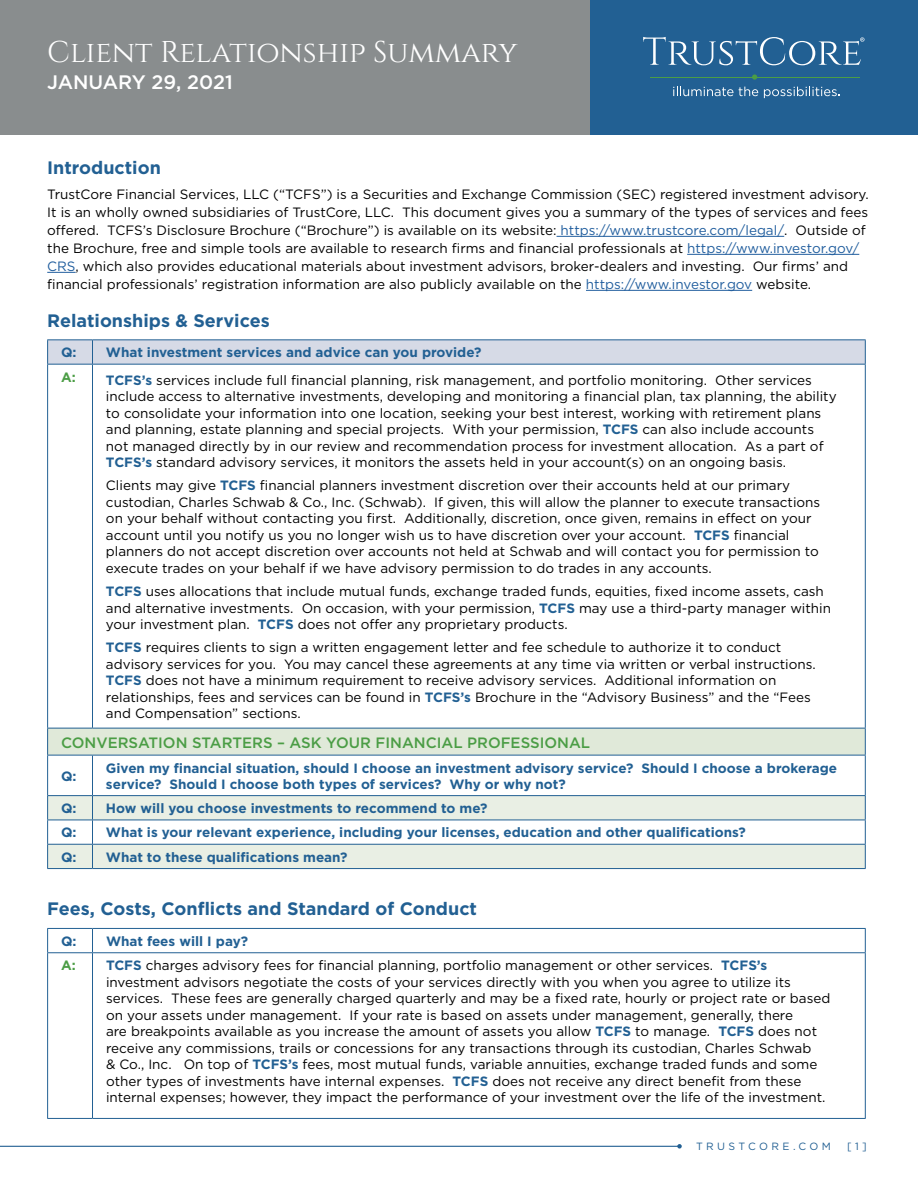
<style>
.page{position:relative;width:918px;height:1188px;background:#fff}
.page>*{position:absolute;margin:0;border:0;box-sizing:border-box;transform-origin:0 0}
.t1{font:30px "Cinzel";color:#fff}
.t2{font:500 19.5px "Gotham";color:#fff}
.t3{font:700 18px "Gotham";color:#226093}
.t4{font:500 15px "Gotham";color:#4b9d45}
.t5{font:13.5px/16.5px "Gotham";color:#000}
.t6{font:700 13.5px/16.5px "Gotham";color:#226093}
.t7{font:700 13.5px "Gotham";color:#4b9d45}
.t8{font:10.5px "Gotham";letter-spacing:.325em;color:#226093}
.s1{color:#215e9e}
.s2{font-weight:700;color:#226093}
</style>
<div class="page">
<hr style="left:0;top:1146px;width:680px;height:1px;background:#226093">
<svg style="left:677px;top:1144px;width:5px;height:5px"></svg>
<div style="left:590px;top:0;width:328px;height:135px;background:#226093"></div>
<div style="left:0;top:0;width:590px;height:135px;background:#898d8e"></div>
<svg style="left:673px;top:87px;width:60px;height:9px"></svg>
<svg style="left:739px;top:87px;width:19px;height:9px"></svg>
<svg style="left:764px;top:87px;width:76px;height:11px"></svg>
<svg style="left:752px;top:74px;width:5px;height:6px"></svg>
<hr style="left:650px;top:77px;width:209px;height:1px;background:#4b9d45">
<svg style="left:643px;top:37px;width:221px;height:28px"></svg>
<hr style="left:557px;top:236px;width:227px;height:1px;background:#215e9e">
<hr style="left:687px;top:254px;width:172px;height:1px;background:#215e9e">
<svg style="left:47px;top:272px;width:29px;height:1px"></svg>
<hr style="left:586px;top:290px;width:166px;height:1px;background:#215e9e">
<div style="left:48px;top:728px;width:817px;height:27px;background:#e0e9d9"></div>
<svg style="left:48px;top:796px;width:817px;height:72px;fill:#e9efe4"></svg>
<hr style="left:47px;top:339px;width:46px;height:1px;background:#226093">
<hr style="left:93px;top:339px;width:773px;height:1px;background:#226093">
<svg style="left:47px;top:340px;width:819px;height:24px;background:#d0d6e3"></svg>
<hr style="left:47px;top:364px;width:46px;height:1px;background:#226093">
<hr style="left:47px;top:365px;width:1px;height:363px;background:#226093">
<hr style="left:93px;top:364px;width:773px;height:1px;background:#226093">
<hr style="left:92px;top:365px;width:1px;height:363px;background:#226093">
<hr style="left:865px;top:365px;width:1px;height:363px;background:#226093">
<hr style="left:47px;top:728px;width:46px;height:1px;background:#226093">
<svg style="left:47px;top:728px;width:1px;height:27px"></svg>
<hr style="left:93px;top:728px;width:773px;height:1px;background:#226093">
<svg style="left:865px;top:728px;width:1px;height:27px"></svg>
<hr style="left:47px;top:755px;width:46px;height:1px;background:#226093">
<hr style="left:47px;top:755px;width:1px;height:40px;background:#226093">
<hr style="left:93px;top:755px;width:773px;height:1px;background:#226093">
<hr style="left:92px;top:755px;width:1px;height:40px;background:#226093">
<hr style="left:865px;top:755px;width:1px;height:40px;background:#226093">
<hr style="left:47px;top:795px;width:46px;height:1px;background:#226093">
<hr style="left:93px;top:795px;width:773px;height:1px;background:#226093">
<hr style="left:47px;top:820px;width:46px;height:1px;background:#226093">
<hr style="left:93px;top:820px;width:773px;height:1px;background:#226093">
<hr style="left:47px;top:844px;width:46px;height:1px;background:#226093">
<svg style="left:47px;top:796px;width:1px;height:72px"></svg>
<hr style="left:93px;top:844px;width:773px;height:1px;background:#226093">
<svg style="left:92px;top:796px;width:1px;height:72px"></svg>
<svg style="left:865px;top:796px;width:1px;height:72px"></svg>
<hr style="left:47px;top:868px;width:46px;height:1px;background:#226093">
<hr style="left:93px;top:868px;width:773px;height:1px;background:#226093">
<hr style="left:47px;top:928px;width:46px;height:1px;background:#226093">
<svg style="left:47px;top:929px;width:1px;height:23px"></svg>
<hr style="left:93px;top:928px;width:773px;height:1px;background:#226093">
<svg style="left:92px;top:929px;width:1px;height:23px"></svg>
<svg style="left:865px;top:929px;width:1px;height:23px"></svg>
<hr style="left:47px;top:952px;width:46px;height:1px;background:#226093">
<hr style="left:47px;top:953px;width:1px;height:165px;background:#226093">
<hr style="left:93px;top:952px;width:773px;height:1px;background:#226093">
<hr style="left:92px;top:953px;width:1px;height:165px;background:#226093">
<hr style="left:865px;top:953px;width:1px;height:165px;background:#226093">
<hr style="left:47px;top:1118px;width:46px;height:1px;background:#226093">
<hr style="left:93px;top:1118px;width:773px;height:1px;background:#226093">
<h1 class="t1" style="left:47px;top:34px;width:472px">Client Relationship Summary</h1>
<h2 class="t2" style="left:47px;top:69px;width:187px">JANUARY 29, 2021</h2>
<h3 class="t3" style="left:47px;top:156px;width:115px">Introduction</h3>
<p class="t5" style="left:47px;top:185px;width:823px;line-height:18px">TrustCore Financial Services, LLC (“TCFS”) is a Securities and Exchange Commission (SEC) registered investment advisory.<br>It is an wholly owned subsidiaries of TrustCore, LLC. This document gives you a summary of the types of services and fees offered. TCFS’s Disclosure Brochure (“Brochure”) is available on its website: <span class="s1">https://www.trustcore.com/legal/</span>. Outside of the Brochure, free and simple tools are available to research firms and financial professionals at <span class="s1">https://www.investor.gov/ CRS</span>, which also provides educational materials about investment advisors, broker-dealers and investing. Our firms’ and financial professionals’ registration information are also publicly available on the <span class="s1">https://www.investor.gov</span> website.</p>
<h3 class="t3" style="left:47px;top:308px;width:224px">Relationships &amp; Services</h3>
<p class="t6" style="left:61px;top:344px;width:17px">Q:</p>
<p class="t6" style="left:106px;top:344px;width:377px">What investment services and advice can you provide?</p>
<p class="t7" style="left:61px;top:368px;width:16px">A:</p>
<p class="t5" style="left:106px;top:371px;width:732px"><span class="s2">TCFS’s</span> services include full financial planning, risk management, and portfolio monitoring. Other services include access to alternative investments, developing and monitoring a financial plan, tax planning, the ability to consolidate your information into one location, seeking your best interest, working with retirement plans and planning, estate planning and special projects. With your permission, <span class="s2">TCFS</span> can also include accounts not managed directly by in our review and recommendation process for investment allocation. As a part of <span class="s2">TCFS’s</span> standard advisory services, it monitors the assets held in your account(s) on an ongoing basis.</p>
<p class="t5" style="left:106px;top:477px;width:716px">Clients may give <span class="s2">TCFS</span> financial planners investment discretion over their accounts held at our primary custodian, Charles Schwab &amp; Co., Inc. (Schwab). If given, this will allow the planner to execute transactions on your behalf without contacting you first. Additionally, discretion, once given, remains in effect on your account until you notify us you no longer wish us to have discretion over your account. <span class="s2">TCFS</span> financial planners do not accept discretion over accounts not held at Schwab and will contact you for permission to execute trades on your behalf if we have advisory permission to do trades in any accounts.</p>
<p class="t5" style="left:106px;top:583px;width:727px"><span class="s2">TCFS</span> uses allocations that include mutual funds, exchange traded funds, equities, fixed income assets, cash and alternative investments. On occasion, with your permission, <span class="s2">TCFS</span> may use a third-party manager within your investment plan. <span class="s2">TCFS</span> does not offer any proprietary products.</p>
<p class="t5" style="left:106px;top:639px;width:711px"><span class="s2">TCFS</span> requires clients to sign a written engagement letter and fee schedule to authorize it to conduct advisory services for you. You may cancel these agreements at any time via written or verbal instructions.<br><span class="s2">TCFS</span> does not have a minimum requirement to receive advisory services. Additional information on relationships, fees and services can be found in <span class="s2">TCFS’s</span> Brochure in the “Advisory Business” and the “Fees and Compensation” sections.</p>
<p class="t4" style="left:61px;top:733px;width:531px">CONVERSATION STARTERS – ASK YOUR FINANCIAL PROFESSIONAL</p>
<p class="t6" style="left:61px;top:768px;width:17px">Q:</p>
<p class="t6" style="left:106px;top:759px;width:733px">Given my financial situation, should I choose an investment advisory service? Should I choose a brokerage service? Should I choose both types of services? Why or why not?</p>
<p class="t6" style="left:61px;top:800px;width:17px">Q:</p>
<p class="t6" style="left:106px;top:800px;width:383px">How will you choose investments to recommend to me?</p>
<p class="t6" style="left:61px;top:824px;width:17px">Q:</p>
<p class="t6" style="left:106px;top:824px;width:641px">What is your relevant experience, including your licenses, education and other qualifications?</p>
<p class="t6" style="left:61px;top:849px;width:17px">Q:</p>
<p class="t6" style="left:106px;top:849px;width:243px">What to these qualifications mean?</p>
<h3 class="t3" style="left:47px;top:897px;width:431px">Fees, Costs, Conflicts and Standard of Conduct</h3>
<p class="t6" style="left:61px;top:933px;width:17px">Q:</p>
<p class="t6" style="left:106px;top:933px;width:144px">What fees will I pay?</p>
<p class="t7" style="left:61px;top:957px;width:16px">A:</p>
<p class="t5" style="left:106px;top:957px;width:726px"><span class="s2">TCFS</span> charges advisory fees for financial planning, portfolio management or other services. <span class="s2">TCFS’s </span>investment advisors negotiate the costs of your services directly with you when you agree to utilize its services. These fees are generally charged quarterly and may be a fixed rate, hourly or project rate or based on your assets under management. If your rate is based on assets under management, generally, there<br>are breakpoints available as you increase the amount of assets you allow <span class="s2">TCFS</span> to manage. <span class="s2">TCFS</span> does not receive any commissions, trails or concessions for any transactions through its custodian, Charles Schwab<br>&amp; Co., Inc. On top of <span class="s2">TCFS’s</span> fees, most mutual funds, variable annuities, exchange traded funds and some other types of investments have internal expenses. <span class="s2">TCFS</span> does not receive any direct benefit from these internal expenses; however, they impact the performance of your investment over the life of the investment.</p>
<p class="t8" style="left:696px;top:1140px;width:136px">TRUSTCORE.COM</p>
<p class="t8" style="left:847px;top:1140px;width:21px">[1]</p>
</div>
